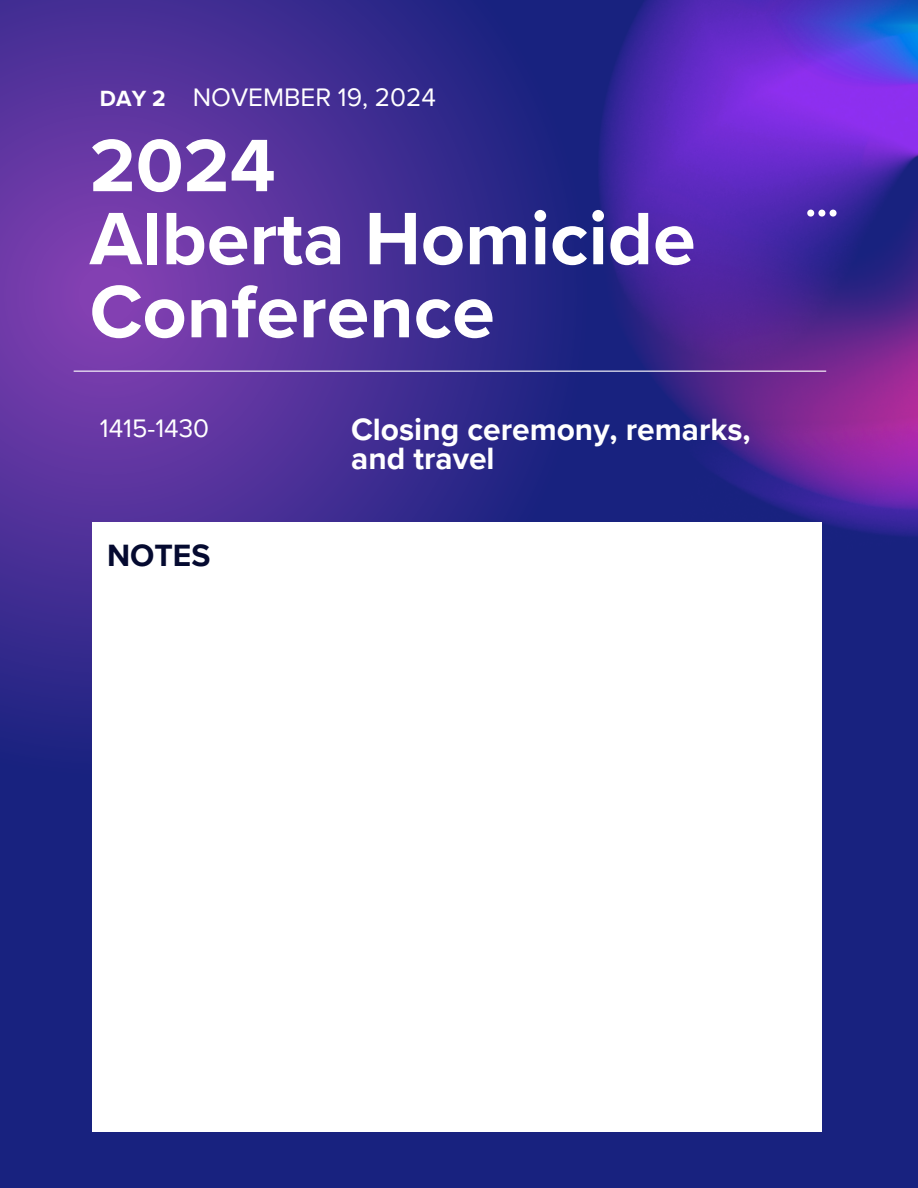
<style>
.page{position:relative;width:918px;height:1188px;background:#18227f}
.page>*{position:absolute;margin:0;border:0;box-sizing:border-box;transform-origin:0 0}
.t1{font:700 76.95px/73.1px "Proxima Nova";color:#fff}
.t2{font:700 31.8px/29.7px "Proxima Nova";color:#fff}
.t3{font:700 31.8px "Proxima Nova";color:#050a30}
.t4{font:26.1px "Proxima Nova";color:#fff}
.t5{font:700 22.65px "Proxima Nova";color:#fff}
</style>
<div class="page">
<img style="left:634px;top:0;width:284px;height:535px">
<svg style="left:0;top:0;width:634px;height:731px"></svg>
<svg style="left:807px;top:210px;width:29px;height:6px"></svg>
<hr style="left:74px;top:371px;width:752px;height:1px;background:#fff">
<div style="left:92px;top:522px;width:730px;height:609px;background:#fff"></div>
<h5 class="t4" style="left:193px;top:81px;width:245px">NOVEMBER 19, 2024</h5>
<h4 class="t5" style="left:100px;top:85px;width:67px">DAY 2</h4>
<p class="t1" style="left:90px;top:131px;width:607px">2024<br>Alberta Homicide<br>Conference</p>
<p class="t4" style="left:100px;top:413px;width:111px">1415-1430</p>
<p class="t2" style="left:351px;top:415px;width:401px">Closing ceremony, remarks, and travel</p>
<h1 class="t3" style="left:107px;top:537px;width:105px">NOTES</h1>
</div>
